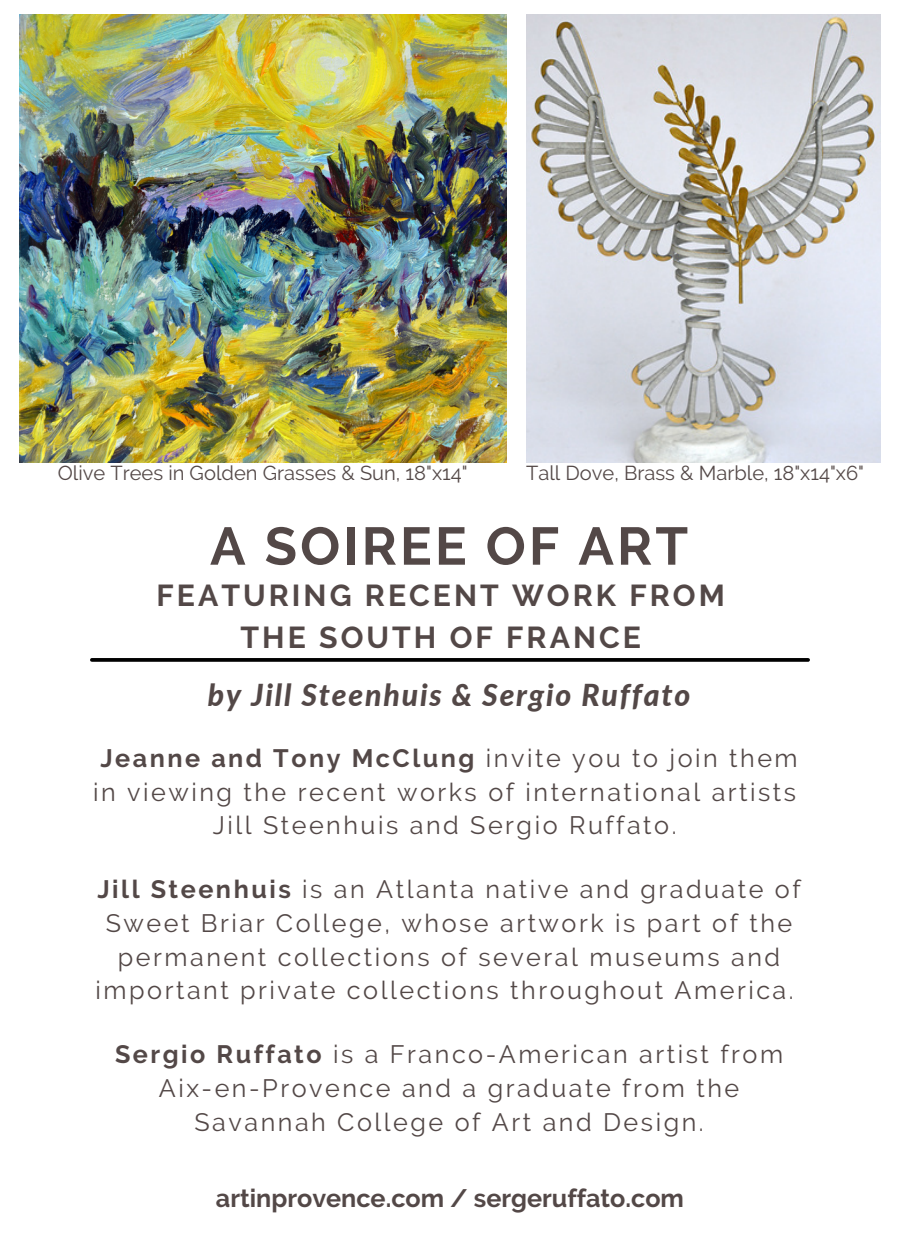
<style>
.page{position:relative;width:900px;height:1260px;background:#fff}
.page>*{position:absolute;margin:0;border:0;box-sizing:border-box;transform-origin:0 0}
.t1{font:700 53px "Raleway";letter-spacing:.06em;color:#534847}
.t2{font:700 30.25px/41.2px "Raleway";letter-spacing:.1em;color:#534847;text-align:center}
.t3{font:italic 800 30.25px "Lato";letter-spacing:.06em;color:#534847}
.t4{font:25.25px/33.8px "Raleway";letter-spacing:.1em;color:#534847;text-align:center}
.t5{font:700 25.25px "Raleway";color:#534847}
.t6{font:20.25px "Raleway";color:#534847}
.s1{font-weight:700}
</style>
<div class="page">
<img style="left:526px;top:15px;width:355px;height:448px">
<img style="left:19px;top:15px;width:488px;height:448px">
<svg style="left:92px;top:658px;width:716px;height:4px;background:#0f0f0f"></svg>
<p class="t6" style="left:58px;top:461px;width:411px">Olive Trees in Golden Grasses &amp; Sun, 18"x14"</p>
<p class="t6" style="left:526px;top:461px;width:339px">Tall Dove, Brass &amp; Marble, 18"x14"x6"</p>
<p class="t1" style="left:210px;top:515px;width:480px">A SOIREE OF ART</p>
<p class="t2" style="left:157px;top:575px;width:570px">FEATURING RECENT WORK FROM<br>THE SOUTH OF FRANCE</p>
<p class="t3" style="left:208px;top:676px;width:484px">by Jill Steenhuis &amp; Sergio Ruffato</p>
<p class="t4" style="left:93px;top:741px;width:706px;text-align:left"><span class="s1">Jeanne and Tony McClung</span> invite you to join them in viewing the recent works of international artists</p>
<p class="t4" style="left:213px;top:809px;width:465px">Jill Steenhuis and Sergio Ruffato.</p>
<p class="t4" style="left:96px;top:872px;width:707px"><span class="s1">Jill Steenhuis</span> is an Atlanta native and graduate of Sweet Briar College, whose artwork is part of the permanent collections of several museums and important private collections throughout America.</p>
<p class="t4" style="left:115px;top:1037px;width:670px"><span class="s1">Sergio Ruffato</span> is a Franco-American artist from<br>Aix-en-Provence and a graduate from the<br>Savannah College of Art and Design.</p>
<p class="t5" style="left:216px;top:1183px;width:470px">artinprovence.com / sergeruffato.com</p>
</div>
